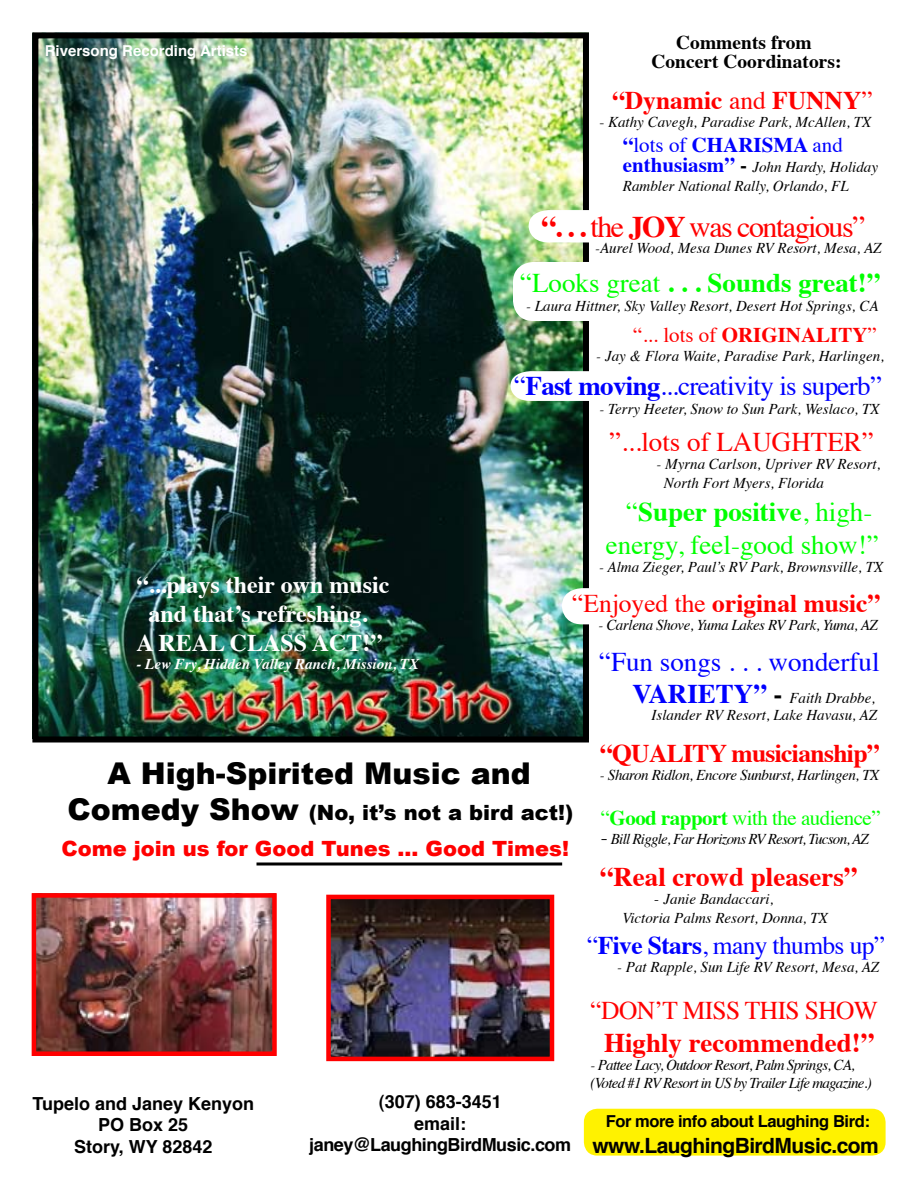
<style>
.page{position:relative;width:918px;height:1188px;background:#fff}
.page>*{position:absolute;margin:0;border:0;box-sizing:border-box;transform-origin:0 0}
.t1{font:30px "Times";letter-spacing:-.05em;color:#f00}
.t2{font:900 30px "Arial";color:#000}
.t3{font:27px/32.4px "Times";color:#0f0;text-align:center}
.t4{font:700 27px "Times";color:#f00}
.t5{font:27px "Times";letter-spacing:-.025em;color:#00f}
.t6{font:700 27px "Times";color:#0f0}
.t7{font:27px "Times";color:#00f}
.t8{font:27px "Times";color:#f00}
.t9{font:700 25.5px "Times";color:#f00}
.t10{font:25.5px "Times";letter-spacing:-.025em;color:#00f}
.t11{font:25.5px "Times";letter-spacing:-.025em;color:#f00}
.t12{font:700 24px/28.8px "Times";color:#fff;text-align:center}
.t13{font:900 21px/36px "Arial";color:#f00}
.t14{font:21px "Times";letter-spacing:-.025em;color:#0f0}
.t15{font:700 21px "Helvetica";letter-spacing:-.025em;color:#000}
.t16{font:21px "Times";color:#f00}
.t17{font:700 21px "Times";color:#00f}
.t18{font:700 19.5px/18.5px "Times";color:#000;text-align:center}
.t19{font:700 18px/21.6px "Helvetica";letter-spacing:-.025em;color:#000;text-align:center}
.t20{font:700 18px/21.6px "Helvetica";color:#000;text-align:center}
.t21{font:900 18px "Arial";color:#fff}
.t22{font:700 16.5px "Helvetica";letter-spacing:-.025em;color:#000}
.t23{font:italic 15px/18.5px "Times";color:#000}
.t24{font:italic 15px/18px "Times";letter-spacing:-.05em;color:#000}
.t25{font:italic 15px "Times";letter-spacing:-.025em;color:#000}
.t26{font:italic 700 15px "Times";color:#fff}
.t27{font:700 15px "Helvetica";color:#fff}
.s1{font-weight:400}
.s2{font-style:normal}
.s3{font-weight:700;font-style:normal;font-size:21px;color:#00f}
.s4{font-weight:700;font-style:normal;font-size:21px}
.s5{font-weight:700}
.s6{font-weight:700;font-style:normal;font-size:27px;color:#00f}
.s7{font-weight:700;font-style:normal;font-size:27px}
.s8{font-style:normal;font-size:21px}
.s9{font-size:16.5px}
.s10{font-size:30px;color:#000}
.s11{color:#000}
</style>
<div class="page">
<div style="left:584px;top:1109px;width:302px;height:47px;background:#fff200;border-radius:14px"></div>
<img style="left:39px;top:39px;width:543px;height:696px">
<div style="left:32px;top:32px;width:557px;height:710px;border:6px solid #000"></div>
<div style="left:513px;top:262px;width:384px;height:59px;background:#fff;border-radius:20px"></div>
<svg style="left:529px;top:210px;width:60px;height:32px"></svg>
<svg style="left:510px;top:371px;width:79px;height:30px"></svg>
<svg style="left:562px;top:588px;width:27px;height:36px"></svg>
<img style="left:37px;top:898px;width:235px;height:153px">
<img style="left:331px;top:900px;width:218px;height:156px">
<div style="left:326px;top:895px;width:228px;height:166px;border:4px solid #f00"></div>
<div style="left:32px;top:893px;width:245px;height:163px;border:4px solid #f00"></div>
<svg style="left:256px;top:862px;width:306px;height:4px"></svg>
<p class="t21" style="left:46px;top:40px;width:99px">Riversong</p>
<h3 class="t18" style="left:651px;top:31px;width:192px">Comments from<br>Concert Coordinators:</h3>
<h3 class="t9" style="left:612px;top:76px;width:262px">“Dynamic <span class="s1">and</span> funny<span class="s1">”</span></h3>
<p class="t23" style="left:599px;top:112px;width:274px"><span class="s2">-</span> Kathy Cavegh, Paradise Park, McAllen, TX</p>
<p class="t27" style="left:45px;top:38px;width:204px">Riversong Recording Artists</p>
<h3 class="t17" style="left:623px;top:125px;width:221px">“<span class="s1">lots of</span> CHARISMA <span class="s1">and</span></h3>
<p class="t23" style="left:623px;top:156px;width:257px;line-height:19.5px"><span class="s3">enthusiasm”</span> <span class="s4">-</span> John Hardy, Holiday<br>Rambler National Rally, Orlando, FL</p>
<h1 class="t1" style="left:541px;top:199px;width:326px"><span class="s5">“. . .</span> the <span class="s5">Joy</span> was contagious”</h1>
<p class="t23" style="left:595px;top:238px;width:288px">-Aurel Wood, Mesa Dunes RV Resort, Mesa, AZ</p>
<h2 class="t6" style="left:520px;top:257px;width:362px"><span class="s1">“Looks great</span> . . . Sounds great!”</h2>
<p class="t23" style="left:526px;top:296px;width:354px">- Laura Hittner, Sky Valley Resort, Desert Hot Springs, CA</p>
<h3 class="t16" style="left:633px;top:315px;width:245px">“... lots of <span class="s5">originality</span>”</h3>
<p class="t23" style="left:596px;top:345px;width:289px">- Jay &amp; Flora Waite, Paradise Park, Harlingen,</p>
<h2 class="t5" style="left:514px;top:361px;width:369px">“<span class="s5">Fast moving</span>...creativity is superb”</h2>
<p class="t23" style="left:599px;top:399px;width:282px">- Terry Heeter, Snow to Sun Park, Weslaco, TX</p>
<h2 class="t8" style="left:609px;top:416px;width:266px">”...lots of LAUGHTER”</h2>
<p class="t23" style="left:664px;top:454px;width:218px;text-indent:-8px">- Myrna Carlson, Upriver RV Resort,<br>North Fort Myers, Florida</p>
<h2 class="t3" style="left:606px;top:494px;width:274px">“<span class="s5">Super positive</span>, high&shy;energy, feel-good show!”</h2>
<p class="t23" style="left:599px;top:557px;width:286px">- Alma Zieger, Paul’s RV Park, Brownsville, TX</p>
<h3 class="t12" style="left:136px;top:568px;width:254px">“...plays their own music and that’s refreshing.<br>A REAL CLASS ACT!”</h3>
<p class="t26" style="left:136px;top:650px;width:284px">- Lew Fry, Hidden Valley Ranch, Mission, TX</p>
<h3 class="t9" style="left:572px;top:579px;width:310px"><span class="s1">“Enjoyed the</span> original music”</h3>
<p class="t25" style="left:598px;top:612px;width:281px">- Carlena Shove, Yuma Lakes RV Park, Yuma, AZ</p>
<h2 class="t7" style="left:599px;top:636px;width:282px">“Fun songs . . . wonderful</h2>
<p class="t23" style="left:632px;top:689px;width:246px;line-height:16.5px;text-align:right"><span class="s6">VARIETY”</span> <span class="s7">-</span> Faith Drabbe,<br>Islander RV Resort, Lake Havasu, AZ</p>
<h3 class="t9" style="left:600px;top:729px;width:49px">“QUALITY</h3>
<h3 class="t9" style="left:731px;top:729px;width:150px">musicianship”</h3>
<p class="t25" style="left:600px;top:762px;width:281px">- Sharon Ridlon, Encore Sunburst, Harlingen, TX</p>
<h3 class="t14" style="left:601px;top:798px;width:282px">“<span class="s5">Good rapport</span> with the audience”</h3>
<p class="t24" style="left:601px;top:829px;width:270px"><span class="s8">-</span> Bill Riggle, Far Horizons RV Resort, Tucson, AZ</p>
<h2 class="t4" style="left:600px;top:851px;width:259px">“Real crowd pleasers”</h2>
<p class="t23" style="left:622px;top:889px;width:207px;text-indent:32px"><span class="s9">-</span> Janie Bandaccari,<br>Victoria Palms Resort, Donna, TX</p>
<h3 class="t10" style="left:587px;top:922px;width:299px">“<span class="s5">Five Stars</span>, many thumbs up”</h3>
<p class="t23" style="left:617px;top:957px;width:264px">- Pat Rapple, Sun Life RV Resort, Mesa, AZ</p>
<h3 class="t11" style="left:591px;top:987px;width:289px">“DON’T MISS THIS SHOW</h3>
<h2 class="t4" style="left:604px;top:1017px;width:272px">Highly recommended!”</h2>
<p class="t24" style="left:591px;top:1055px;width:283px">- Pattee Lacy, Outdoor Resort, Palm Springs, CA, (Voted #1 RV Resort in US by Trailer Life magazine.)</p>
<p class="t22" style="left:606px;top:1108px;width:266px">For more info about Laughing Bird:</p>
<h3 class="t15" style="left:592px;top:1128px;width:288px">www.LaughingBirdMusic.com</h3>
<h1 class="t2" style="left:108px;top:756px;width:425px">A High-Spirited Music and</h1>
<h3 class="t13" style="left:62px;top:794px;width:513px"><span class="s10">Comedy Show</span> <span class="s11">(No, it’s not a bird act!)<br></span>Come join us for Good Tunes ... Good Times!</h3>
<p class="t20" style="left:32px;top:1093px;width:223px">Tupelo and Janey Kenyon<br>PO Box 25<br>Story, WY 82842</p>
<p class="t19" style="left:309px;top:1091px;width:263px">(307) 683-3451<br>email: janey@LaughingBirdMusic.com</p>
</div>
